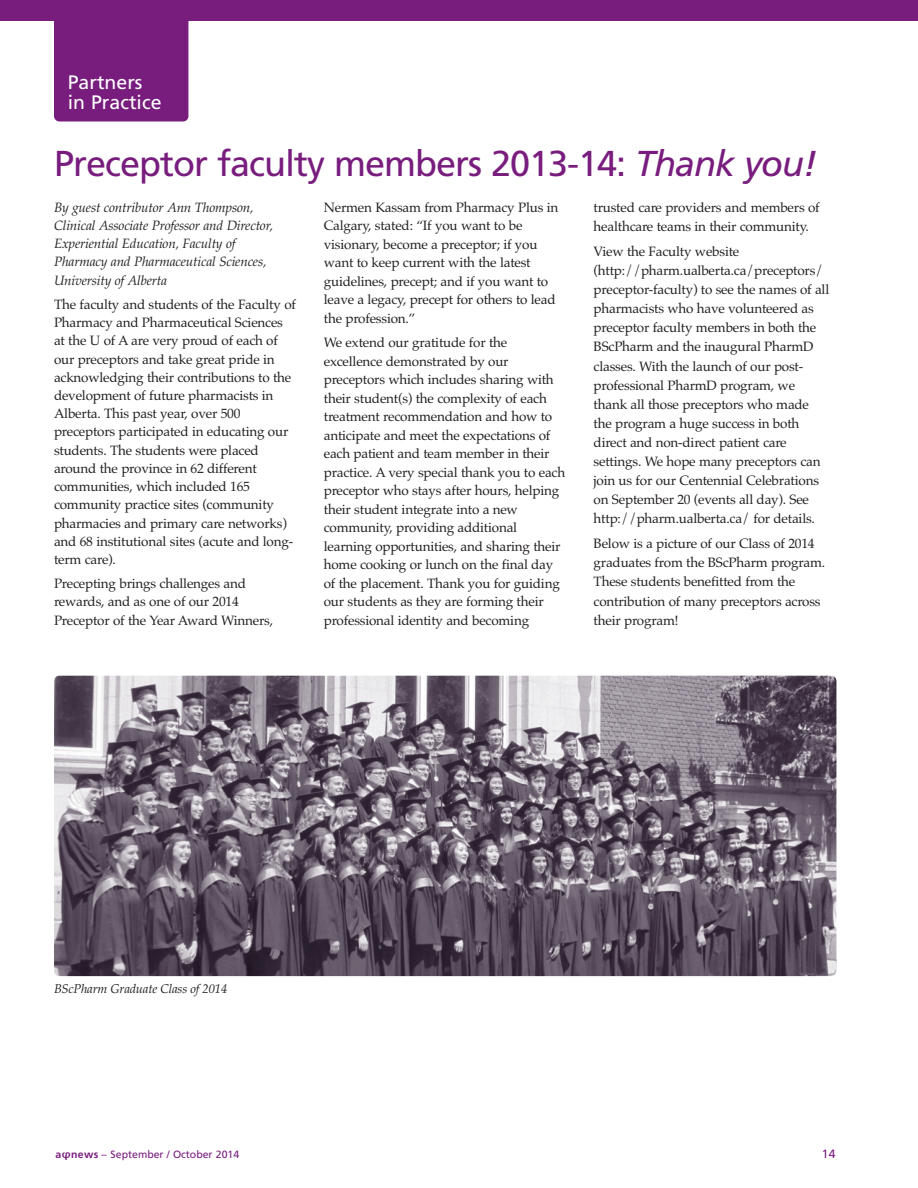
<style>
.page{position:relative;width:918px;height:1188px;background:#fff}
.page>*{position:absolute;margin:0;border:0;box-sizing:border-box;transform-origin:0 0}
.t1{font:36px "Frutiger";letter-spacing:-.03em;color:#781d7e}
.t2{font:19.5px/19.5px "Frutiger";color:#fff}
.t3{font:13.5px/18.5px "Palatino";letter-spacing:-.015em;color:#231f20}
.t4{font:italic 13.5px/18.1px "Palatino";letter-spacing:-.015em;color:#231f20}
.t5{font:italic 12.75px "Palatino";letter-spacing:-.015em;color:#231f20}
.t6{font:12px "Frutiger";color:#781d7e}
.t7{font:10.5px "Frutiger";color:#781d7e}
.s1{font-style:italic}
.s2{font-weight:700}
.s3{font-family:"Lucida Grande";font-weight:700}
</style>
<div class="page">
<div style="left:0;top:0;width:918px;height:20px;background:#781d7e"></div>
<div style="left:54px;top:20px;width:134px;height:102px;background:#781d7e"></div>
<img style="left:54px;top:676px;width:782px;height:300px;border-radius:5px">
<h2 class="t2" style="left:68px;top:74px;width:95px">Partners in Practice</h2>
<h1 class="t1" style="left:54px;top:148px;width:765px">Preceptor faculty members 2013-14: <span class="s1">Thank you!</span></h1>
<p class="t4" style="left:54px;top:200px;width:221px">By guest contributor Ann Thompson, Clinical Associate Professor and Director, Experiential Education, Faculty of Pharmacy and Pharmaceutical Sciences, University of Alberta</p>
<p class="t3" style="left:54px;top:297px;width:244px">The faculty and students of the Faculty of Pharmacy and Pharmaceutical Sciences at the U of A are very proud of each of our preceptors and take great pride in acknowledging their contributions to the development of future pharmacists in Alberta. This past year, over 500 preceptors participated in educating our students. The students were placed around the province in 62 different communities, which included 165 community practice sites (community pharmacies and primary care networks) and 68 institutional sites (acute and long&shy;term care).</p>
<p class="t3" style="left:54px;top:576px;width:221px">Precepting brings challenges and rewards, and as one of our 2014<br>Preceptor of the Year Award Winners,</p>
<p class="t3" style="left:324px;top:200px;width:236px">Nermen Kassam from Pharmacy Plus in Calgary, stated: “If you want to be visionary, become a preceptor; if you want to keep current with the latest guidelines, precept; and if you want to leave a legacy, precept for others to lead the profession.”</p>
<p class="t3" style="left:324px;top:335px;width:243px">We extend our gratitude for the excellence demonstrated by our preceptors which includes sharing with their student(s) the complexity of each treatment recommendation and how to anticipate and meet the expectations of each patient and team member in their practice. A very special thank you to each preceptor who stays after hours, helping their student integrate into a new community, providing additional learning opportunities, and sharing their home cooking or lunch on the final day of the placement. Thank you for guiding our students as they are forming their professional identity and becoming</p>
<p class="t3" style="left:594px;top:199px;width:228px;line-height:19px">trusted care providers and members of healthcare teams in their community.</p>
<p class="t3" style="left:594px;top:243px;width:237px;line-height:19px">View the Faculty website (http://pharm.ualberta.ca/preceptors/ preceptor-faculty) to see the names of all pharmacists who have volunteered as preceptor faculty members in both the BScPharm and the inaugural PharmD classes. With the launch of our post&shy;professional PharmD program, we thank all those preceptors who made the program a huge success in both direct and non-direct patient care settings. We hope many preceptors can join us for our Centennial Celebrations on September 20 (events all day). See http://pharm.ualberta.ca/ for details.</p>
<p class="t3" style="left:594px;top:536px;width:233px;line-height:19px">Below is a picture of our Class of 2014 graduates from the BScPharm program.<br>These students benefitted from the contribution of many preceptors across their program!</p>
<p class="t5" style="left:54px;top:983px;width:175px">BScPharm Graduate Class of 2014</p>
<p class="t7" style="left:56px;top:1150px;width:185px"><span class="s2">a</span><span class="s3">φ</span><span class="s2">news</span> – September / October 2014</p>
<p class="t6" style="left:822px;top:1149px;width:15px">14</p>
</div>
